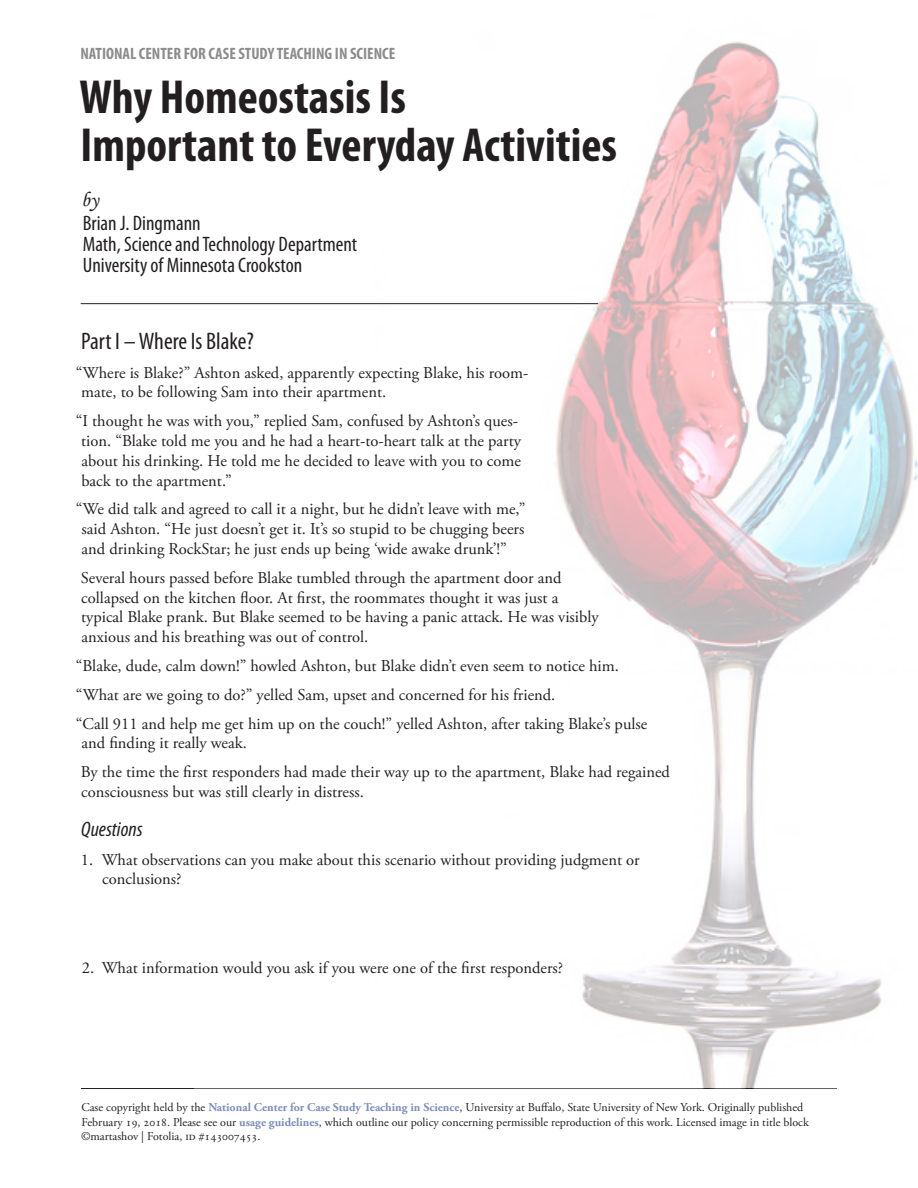
<style>
.page{position:relative;width:918px;height:1188px;background:#fff}
.page>*{position:absolute;margin:0;border:0;box-sizing:border-box;transform-origin:0 0}
.Body{font:700 condensed 48px/48px "Myriad Pro";color:#231f20}
.Major_Section{font:condensed 24px "Myriad Pro";color:#231f20}
.t1{font:condensed 21px/21px "Myriad Pro";color:#231f20}
.Subsection{font:italic condensed 21px "Myriad Pro";color:#231f20}
.t2{font:21px "Monotype Corsiva";color:#231f20}
.Body-2{font:16.5px/19.8px "Adobe Garamond Pro";color:#231f20}
.Numbered_List{font:16.5px/19.8px "Adobe Garamond Pro";color:#231f20}
.Body-3{font:700 condensed 16.5px "Myriad Pro";color:#8c8c8c}
.t3{font:12px/14.4px "Adobe Garamond Pro";color:#231f20}
.s1{font-weight:700;color:#7d8fb9}
</style>
<div class="page">
<hr style="left:81px;top:1088px;width:756px;height:1px;background:#231f20">
<img style="left:195px;top:41px;width:723px;height:1048px">
<hr style="left:81px;top:303px;width:517px;height:1px;background:#231f20">
<p class="Body-3" style="left:80px;top:43px;width:316px">NATIONAL CENTER FOR CASE STUDY TEACHING IN SCIENCE</p>
<p class="Body" style="left:79px;top:72px;width:539px">Why Homeostasis Is<br>Important to Everyday Activities</p>
<p class="t2" style="left:81px;top:187px;width:19px">by</p>
<p class="t1" style="left:83px;top:212px;width:276px">Brian J. Dingmann<br>Math, Science and Technology Department<br>University of Minnesota Crookston</p>
<p class="Major_Section" style="left:81px;top:326px;width:174px">Part I – Where Is Blake?</p>
<p class="Body-2" style="left:81px;top:363px;width:449px;text-indent:-5px">“Where is Blake?” Ashton asked, apparently expecting Blake, his room&shy;mate, to be following Sam into their apartment.</p>
<p class="Body-2" style="left:81px;top:412px;width:441px;text-indent:-5px">“I thought he was with you,” replied Sam, confused by Ashton’s ques&shy;tion. “Blake told me you and he had a heart-to-heart talk at the party about his drinking. He told me he decided to leave with you to come back to the apartment.”</p>
<p class="Body-2" style="left:82px;top:500px;width:445px;text-align:justify;text-indent:-6px">“We did talk and agreed to call it a night, but he didn’t leave with me,” said Ashton. “He just doesn’t get it. It’s so stupid to be chugging beers and drinking RockStar; he just ends up being ‘wide awake drunk’!”</p>
<p class="Body-2" style="left:81px;top:568px;width:519px">Several hours passed before Blake tumbled through the apartment door and collapsed on the kitchen floor. At first, the roommates thought it was just a typical Blake prank. But Blake seemed to be having a panic attack. He was visibly anxious and his breathing was out of control.</p>
<p class="Body-2" style="left:76px;top:657px;width:545px">“Blake, dude, calm down!” howled Ashton, but Blake didn’t even seem to notice him.</p>
<p class="Body-2" style="left:76px;top:685px;width:481px">“What are we going to do?” yelled Sam, upset and concerned for his friend.</p>
<p class="Body-2" style="left:82px;top:714px;width:567px;text-indent:-6px">“Call 911 and help me get him up on the couch!” yelled Ashton, after taking Blake’s pulse and finding it really weak.</p>
<p class="Body-2" style="left:81px;top:763px;width:591px">By the time the first responders had made their way up to the apartment, Blake had regained consciousness but was still clearly in distress.</p>
<p class="Subsection" style="left:81px;top:816px;width:63px">Questions</p>
<p class="Numbered_List" style="left:102px;top:850px;width:539px;text-indent:-21px">1. What observations can you make about this scenario without providing judgment or conclusions?</p>
<p class="Numbered_List" style="left:82px;top:959px;width:483px">2. What information would you ask if you were one of the first responders?</p>
<p class="t3" style="left:81px;top:1101px;width:729px">Case copyright held by the <span class="s1">National Center for Case Study Teaching in Science</span>, University at Buffalo, State University of New York. Originally published<br>February 19, 2018. Please see our <span class="s1">usage guidelines</span>, which outline our policy concerning permissible reproduction of this work. Licensed image in title block ©martashov | Fotolia, id #143007453.</p>
</div>
